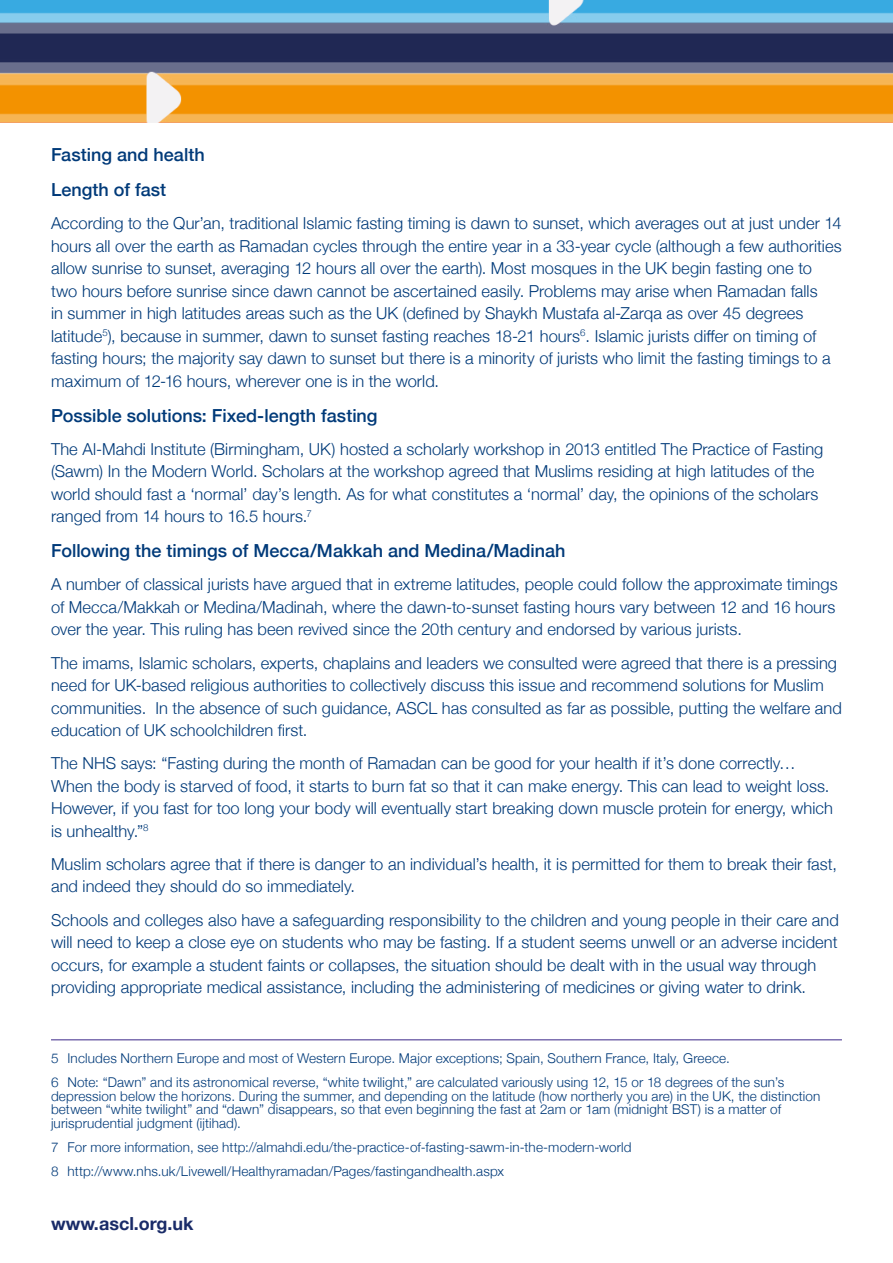
<style>
.page{position:relative;width:893px;height:1263px;background:#fff}
.page>*{position:absolute;margin:0;border:0;box-sizing:border-box;transform-origin:0 0}
.sub_heading{font:500 18px "Helvetica Neue";color:#003a79}
.t1{font:700 18px "Helvetica Neue";color:#192b68}
.main_text_NO_INDENT{font:300 16.5px/22.5px "Helvetica Neue";letter-spacing:.005em;color:#003a79}
.Footnote_text{font:300 13.5px/13.5px "Helvetica Neue";letter-spacing:.01em;color:#003a79}
</style>
<div class="page">
<img style="left:0;top:0;width:893px;height:123px">
<hr style="left:51px;top:1039px;width:791px;height:1px;background:#7c6fb0">
<p class="sub_heading" style="left:51px;top:140px;width:155px">Fasting and health</p>
<p class="sub_heading" style="left:51px;top:175px;width:117px">Length of fast</p>
<p class="main_text_NO_INDENT" style="left:51px;top:211px;width:792px">According to the Qur’an, traditional Islamic fasting timing is dawn to sunset, which averages out at just under 14 hours all over the earth as Ramadan cycles through the entire year in a 33-year cycle (although a few authorities allow sunrise to sunset, averaging 12 hours all over the earth). Most mosques in the UK begin fasting one to two hours before sunrise since dawn cannot be ascertained easily. Problems may arise when Ramadan falls<br>in summer in high latitudes areas such as the UK (defined by Shaykh Mustafa al-Zarqa as over 45 degrees latitude<sup>5</sup>), because in summer, dawn to sunset fasting reaches 18-21 hours<sup>6</sup>. Islamic jurists differ on timing of fasting hours; the majority say dawn to sunset but there is a minority of jurists who limit the fasting timings to a maximum of 12-16 hours, wherever one is in the world.</p>
<p class="sub_heading" style="left:51px;top:401px;width:328px">Possible solutions: Fixed-length fasting</p>
<p class="main_text_NO_INDENT" style="left:51px;top:437px;width:774px">The Al-Mahdi Institute (Birmingham, UK) hosted a scholarly workshop in 2013 entitled The Practice of Fasting (Sawm) In the Modern World. Scholars at the workshop agreed that Muslims residing at high latitudes of the world should fast a ‘normal’ day’s length. As for what constitutes a ‘normal’ day, the opinions of the scholars ranged from 14 hours to 16.5 hours.<sup>7</sup></p>
<p class="sub_heading" style="left:51px;top:536px;width:516px">Following the timings of Mecca/Makkah and Medina/Madinah</p>
<p class="main_text_NO_INDENT" style="left:51px;top:572px;width:788px">A number of classical jurists have argued that in extreme latitudes, people could follow the approximate timings of Mecca/Makkah or Medina/Madinah, where the dawn-to-sunset fasting hours vary between 12 and 16 hours over the year. This ruling has been revived since the 20th century and endorsed by various jurists.</p>
<p class="main_text_NO_INDENT" style="left:51px;top:650px;width:792px">The imams, Islamic scholars, experts, chaplains and leaders we consulted were agreed that there is a pressing need for UK-based religious authorities to collectively discuss this issue and recommend solutions for Muslim communities. In the absence of such guidance, ASCL has consulted as far as possible, putting the welfare and education of UK schoolchildren first.</p>
<p class="main_text_NO_INDENT" style="left:51px;top:751px;width:783px">The NHS says: “Fasting during the month of Ramadan can be good for your health if it’s done correctly… When the body is starved of food, it starts to burn fat so that it can make energy. This can lead to weight loss.<br>However, if you fast for too long your body will eventually start breaking down muscle protein for energy, which is unhealthy.”<sup>8</sup></p>
<p class="main_text_NO_INDENT" style="left:51px;top:852px;width:787px">Muslim scholars agree that if there is danger to an individual’s health, it is permitted for them to break their fast, and indeed they should do so immediately.</p>
<p class="main_text_NO_INDENT" style="left:51px;top:907px;width:789px">Schools and colleges also have a safeguarding responsibility to the children and young people in their care and will need to keep a close eye on students who may be fasting. If a student seems unwell or an adverse incident occurs, for example a student faints or collapses, the situation should be dealt with in the usual way through providing appropriate medical assistance, including the administering of medicines or giving water to drink.</p>
<p class="Footnote_text" style="left:51px;top:1051px;width:680px">5 Includes Northern Europe and most of Western Europe. Major exceptions; Spain, Southern France, Italy, Greece.</p>
<p class="Footnote_text" style="left:51px;top:1075px;width:771px">6 Note: “Dawn” and its astronomical reverse, “white twilight,” are calculated variously using 12, 15 or 18 degrees of the sun’s depression below the horizons. During the summer, and depending on the latitude (how northerly you are) in the UK, the distinction between “white twilight” and “dawn” disappears, so that even beginning the fast at 2am or 1am (midnight BST) is a matter of jurisprudential judgment (ijtihad).</p>
<p class="Footnote_text" style="left:51px;top:1139px;width:582px">7 For more information, see http://almahdi.edu/the-practice-of-fasting-sawm-in-the-modern-world</p>
<p class="Footnote_text" style="left:51px;top:1164px;width:455px">8 http://www.nhs.uk/Livewell/Healthyramadan/Pages/fastingandhealth.aspx</p>
<p class="t1" style="left:51px;top:1209px;width:144px">www.ascl.org.uk</p>
</div>
